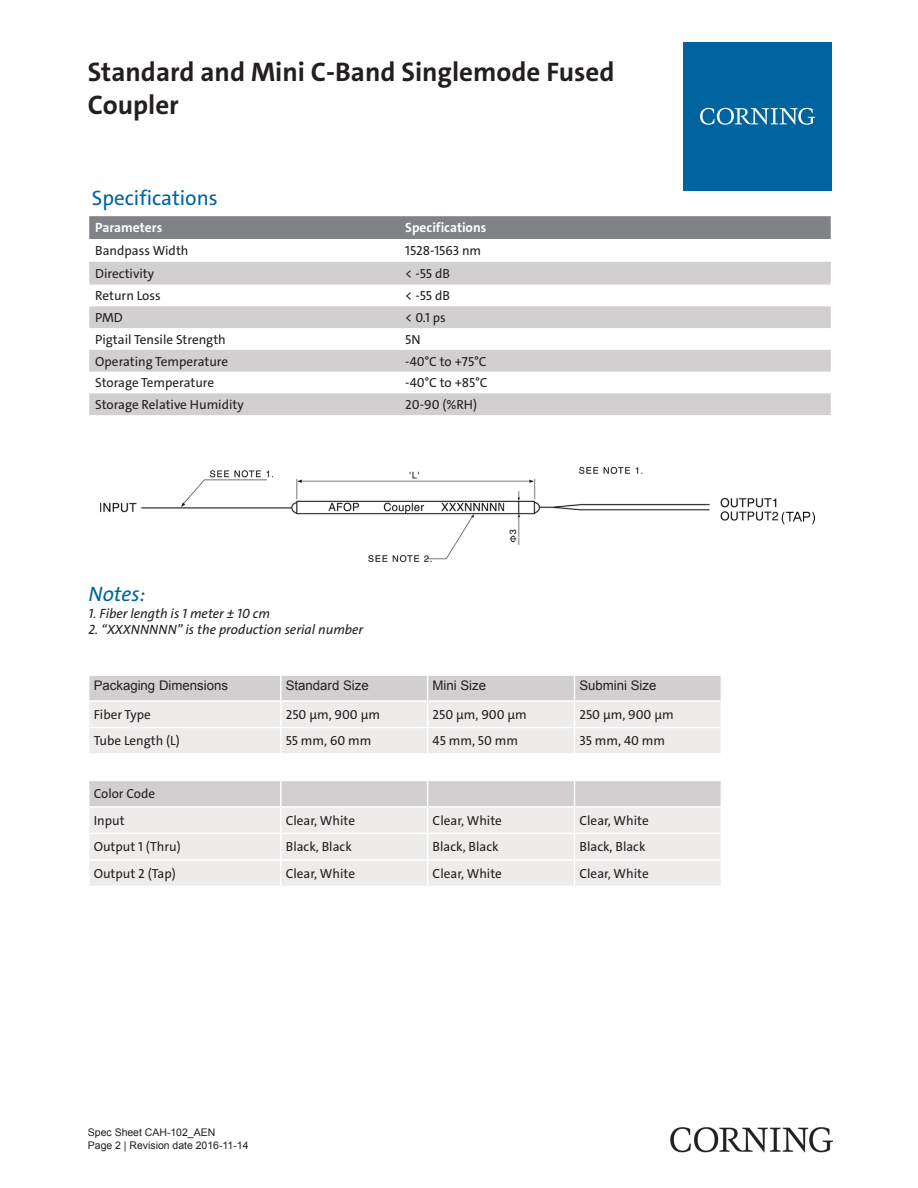
<style>
.page{position:relative;width:918px;height:1188px;background:#fff}
.page>*{position:absolute;margin:0;border:0;box-sizing:border-box;transform-origin:0 0}
.t1{font:700 27px/32.4px "The Sans C4 s";color:#231f20}
.Heading_Blue{font:21px "The Sans C4 s";color:#00649e}
.Note_Header{font:italic 21px "The Sans C4 s";color:#00649e}
.Note_text{font:italic 13.5px "The Sans C4 s";color:#231f20}
._9_white_bold_leadin{font:700 13.5px "The Sans C4 s";color:#fff}
.t2{font:13.2px "The Sans C4 s";color:#231f20}
.t3{font:13.2px "Arial";color:#231f20}
.Standard_Footer{font:10.5px "Arial";color:#231f20}
</style>
<div class="page">
<div style="left:683px;top:42px;width:149px;height:149px;background:#00649e"></div>
<svg style="left:700px;top:108px;width:115px;height:17px"></svg>
<img style="left:670px;top:1127px;width:162px;height:25px">
<div style="left:89px;top:216px;width:742px;height:23px;background:#808285"></div>
<svg style="left:89px;top:262px;width:742px;height:153px;fill:#d1cfcf"></svg>
<svg style="left:89px;top:676px;width:632px;height:210px"></svg>
<img style="left:101px;top:467px;width:714px;height:95px">
<h1 class="t1" style="left:88px;top:56px;width:528px">Standard and Mini C-Band Singlemode Fused<br>Coupler</h1>
<p class="Heading_Blue" style="left:92px;top:185px;width:127px">Specifications</p>
<p class="_9_white_bold_leadin" style="left:95px;top:219px;width:69px">Parameters</p>
<p class="_9_white_bold_leadin" style="left:405px;top:219px;width:83px">Specifications</p>
<p class="t2" style="left:95px;top:242px;width:95px">Bandpass Width</p>
<p class="t2" style="left:405px;top:242px;width:77px">1528-1563 nm</p>
<p class="t2" style="left:95px;top:265px;width:60px">Directivity</p>
<p class="t2" style="left:405px;top:265px;width:46px">&lt; -55 dB</p>
<p class="t2" style="left:95px;top:287px;width:67px">Return Loss</p>
<p class="t2" style="left:405px;top:287px;width:46px">&lt; -55 dB</p>
<p class="t2" style="left:95px;top:309px;width:29px">PMD</p>
<p class="t2" style="left:405px;top:309px;width:42px">&lt; 0.1 ps</p>
<p class="t2" style="left:95px;top:331px;width:132px">Pigtail Tensile Strength</p>
<p class="t2" style="left:405px;top:331px;width:17px">5N</p>
<p class="t2" style="left:95px;top:353px;width:134px">Operating Temperature</p>
<p class="t2" style="left:405px;top:353px;width:83px">-40°C to +75°C</p>
<p class="t2" style="left:95px;top:374px;width:120px">Storage Temperature</p>
<p class="t2" style="left:405px;top:374px;width:84px">-40°C to +85°C</p>
<p class="t2" style="left:95px;top:396px;width:150px">Storage Relative Humidity</p>
<p class="t2" style="left:405px;top:396px;width:73px">20-90 (%RH)</p>
<p class="Note_Header" style="left:89px;top:581px;width:58px">Notes:</p>
<p class="Note_text" style="left:89px;top:604px;width:183px">1. Fiber length is 1 meter ± 10 cm</p>
<p class="Note_text" style="left:89px;top:621px;width:276px">2. “XXXNNNNN” is the production serial number</p>
<p class="t3" style="left:94px;top:676px;width:136px">Packaging Dimensions</p>
<p class="t3" style="left:286px;top:676px;width:84px">Standard Size</p>
<p class="t3" style="left:433px;top:676px;width:55px">Mini Size</p>
<p class="t3" style="left:580px;top:676px;width:79px">Submini Size</p>
<p class="t2" style="left:94px;top:706px;width:59px">Fiber Type</p>
<p class="t2" style="left:286px;top:706px;width:96px">250 µm, 900 µm</p>
<p class="t2" style="left:433px;top:706px;width:96px">250 µm, 900 µm</p>
<p class="t2" style="left:580px;top:706px;width:96px">250 µm, 900 µm</p>
<p class="t2" style="left:94px;top:732px;width:88px">Tube Length (L)</p>
<p class="t2" style="left:286px;top:732px;width:87px">55 mm, 60 mm</p>
<p class="t2" style="left:433px;top:732px;width:87px">45 mm, 50 mm</p>
<p class="t2" style="left:580px;top:732px;width:87px">35 mm, 40 mm</p>
<p class="t2" style="left:94px;top:785px;width:63px">Color Code</p>
<p class="t2" style="left:94px;top:812px;width:32px">Input</p>
<p class="t2" style="left:286px;top:812px;width:71px">Clear, White</p>
<p class="t2" style="left:433px;top:812px;width:71px">Clear, White</p>
<p class="t2" style="left:580px;top:812px;width:71px">Clear, White</p>
<p class="t2" style="left:94px;top:838px;width:89px">Output 1 (Thru)</p>
<p class="t2" style="left:286px;top:838px;width:68px">Black, Black</p>
<p class="t2" style="left:433px;top:838px;width:68px">Black, Black</p>
<p class="t2" style="left:580px;top:838px;width:68px">Black, Black</p>
<p class="t2" style="left:94px;top:865px;width:84px">Output 2 (Tap)</p>
<p class="t2" style="left:286px;top:865px;width:71px">Clear, White</p>
<p class="t2" style="left:433px;top:865px;width:71px">Clear, White</p>
<p class="t2" style="left:580px;top:865px;width:71px">Clear, White</p>
<p class="Standard_Footer" style="left:88px;top:1125px;width:129px">Spec Sheet CAH-102_AEN</p>
<p class="Standard_Footer" style="left:88px;top:1138px;width:162px">Page 2 | Revision date 2016-11-14</p>
</div>
